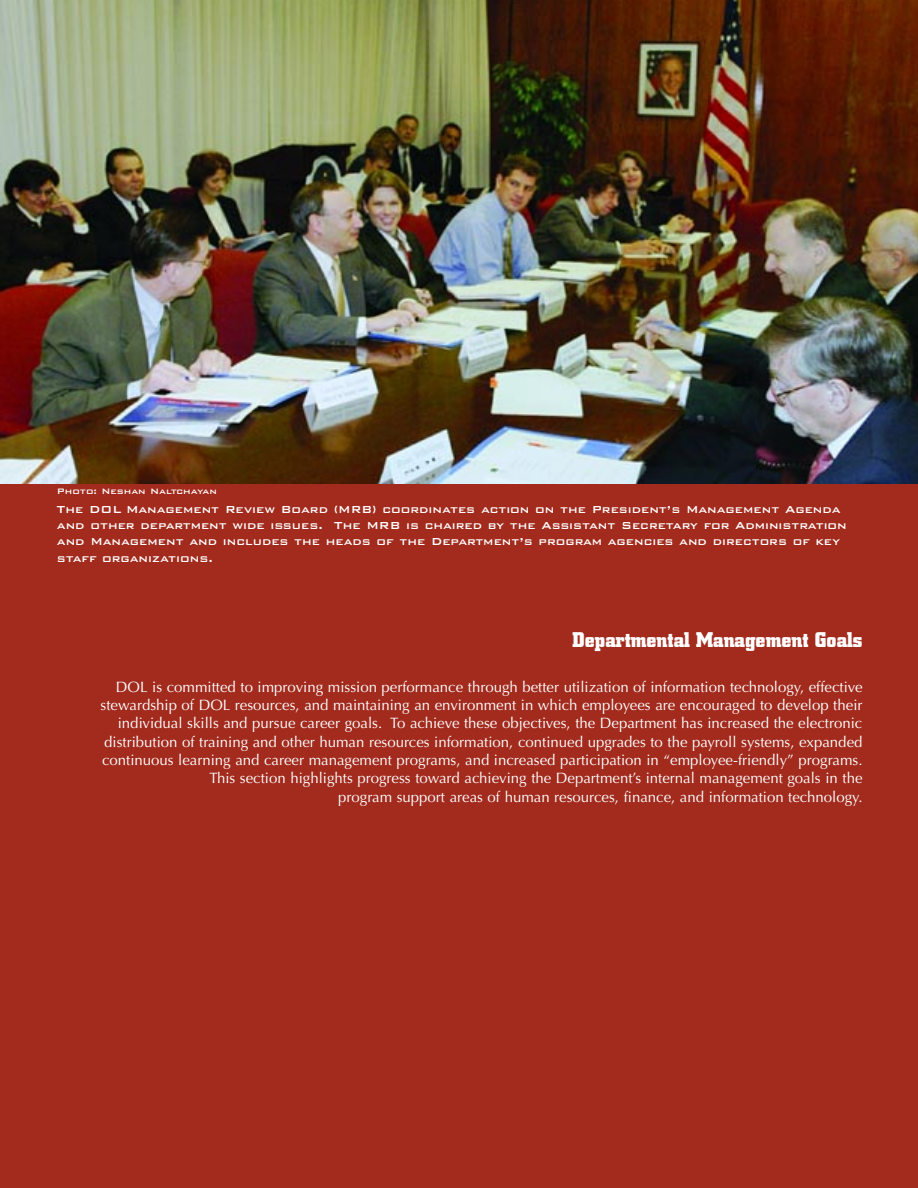
<style>
.page{position:relative;width:918px;height:1188px;background:#a22b1e}
.page>*{position:absolute;margin:0;border:0;box-sizing:border-box;transform-origin:0 0}
.t1{font:700 21px "City";color:#fff}
.t2{font:15px/18.5px "Optima";color:#fff;text-align:right}
.t3{font:500 13.5px/16.2px "Bank Gothic BT";color:#fff}
.t4{font:500 10.5px "Bank Gothic BT";color:#fff}
</style>
<div class="page">
<img style="left:0;top:0;width:918px;height:483px">
<p class="t4" style="left:57px;top:485px;width:161px">Photo: Neshan Naltchayan</p>
<p class="t3" style="left:57px;top:500px;width:791px">The DOL Management Review Board (MRB) coordinates action on the President’s Management Agenda and other department wide issues. The MRB is chaired by the Assistant Secretary for Administration and Management and includes the heads of the Department’s program agencies and directors of key staff organizations.</p>
<h1 class="t1" style="left:573px;top:632px;width:291px">Departmental Management Goals</h1>
<p class="t2" style="left:101px;top:679px;width:763px">DOL is committed to improving mission performance through better utilization of information technology, effective stewardship of DOL resources, and maintaining an environment in which employees are encouraged to develop their individual skills and pursue career goals. To achieve these objectives, the Department has increased the electronic distribution of training and other human resources information, continued upgrades to the payroll systems, expanded continuous learning and career management programs, and increased participation in “employee-friendly” programs.<br>This section highlights progress toward achieving the Department’s internal management goals in the<br>program support areas of human resources, finance, and information technology.</p>
</div>
